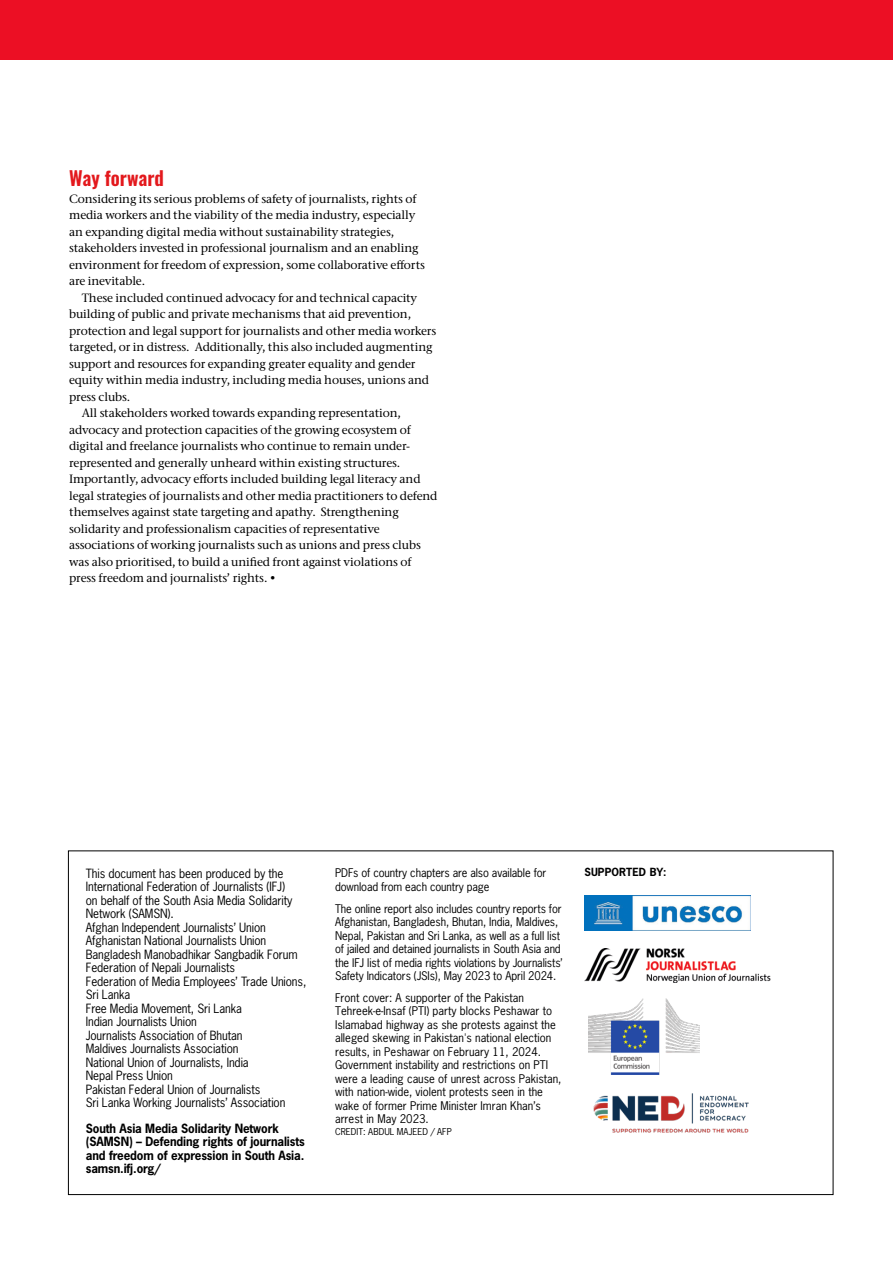
<style>
.page{position:relative;width:893px;height:1263px;background:#fff}
.page>*{position:absolute;margin:0;border:0;box-sizing:border-box;transform-origin:0 0}
.t1{font:600 19.5px "Oswald";color:#e3181c}
.t2{font:500 12px/16.5px "Stone Serif ITC Pro";letter-spacing:-.01em;color:#000}
.t3{font:12px/13.5px "News Gothic Std";letter-spacing:-.01em;color:#000}
.t4{font:700 12px/13.5px "News Gothic Std";letter-spacing:-.01em;color:#000}
.t5{font:11.25px/13.5px "News Gothic Std";color:#000}
.t6{font:700 10.65px "News Gothic Std";letter-spacing:.01em;color:#000}
.t7{font:9px "News Gothic Std";color:#000}
</style>
<div class="page">
<img style="left:584px;top:895px;width:167px;height:36px">
<img style="left:589px;top:998px;width:110px;height:77px">
<img style="left:593px;top:1093px;width:156px;height:40px">
<img style="left:584px;top:948px;width:187px;height:34px">
<div style="left:0;top:0;width:893px;height:60px;background:#ec0f24"></div>
<h1 class="t1" style="left:69px;top:168px;width:96px">Way forward</h1>
<p class="t2" style="left:69px;top:190px;width:357px">Considering its serious problems of safety of journalists, rights of media workers and the viability of the media industry, especially an expanding digital media without sustainability strategies, stakeholders invested in professional journalism and an enabling environment for freedom of expression, some collaborative efforts are inevitable.</p>
<p class="t2" style="left:82px;top:289px;width:337px">These included continued advocacy for and technical capacity</p>
<p class="t2" style="left:69px;top:306px;width:343px">building of public and private mechanisms that aid prevention,</p>
<p class="t2" style="left:69px;top:322px;width:369px">protection and legal support for journalists and other media workers</p>
<p class="t2" style="left:69px;top:339px;width:365px">targeted, or in distress. Additionally, this also included augmenting</p>
<p class="t2" style="left:69px;top:355px;width:348px">support and resources for expanding greater equality and gender</p>
<p class="t2" style="left:69px;top:372px;width:361px">equity within media industry, including media houses, unions and</p>
<p class="t2" style="left:69px;top:388px;width:63px">press clubs.</p>
<p class="t2" style="left:82px;top:405px;width:321px">All stakeholders worked towards expanding representation,</p>
<p class="t2" style="left:69px;top:421px;width:343px">advocacy and protection capacities of the growing ecosystem of</p>
<p class="t2" style="left:69px;top:438px;width:343px">digital and freelance journalists who continue to remain under-</p>
<p class="t2" style="left:69px;top:454px;width:333px">represented and generally unheard within existing structures.</p>
<p class="t2" style="left:69px;top:471px;width:353px">Importantly, advocacy efforts included building legal literacy and</p>
<p class="t2" style="left:69px;top:487px;width:370px">legal strategies of journalists and other media practitioners to defend</p>
<p class="t2" style="left:69px;top:504px;width:331px">themselves against state targeting and apathy. Strengthening</p>
<p class="t2" style="left:69px;top:520px;width:312px">solidarity and professionalism capacities of representative</p>
<p class="t2" style="left:69px;top:537px;width:353px">associations of working journalists such as unions and press clubs</p>
<p class="t2" style="left:69px;top:553px;width:344px">was also prioritised, to build a unified front against violations of</p>
<p class="t2" style="left:69px;top:570px;width:208px">press freedom and journalists’ rights. •</p>
<p class="t3" style="left:86px;top:866px;width:222px">This document has been produced by the International Federation of Journalists (IFJ)<br>on behalf of the South Asia Media Solidarity Network (SAMSN).<br>Afghan Independent Journalists’ Union Afghanistan National Journalists Union Bangladesh Manobadhikar Sangbadik Forum Federation of Nepali Journalists<br>Federation of Media Employees’ Trade Unions, Sri Lanka<br>Free Media Movement, Sri Lanka<br>Indian Journalists Union<br>Journalists Association of Bhutan<br>Maldives Journalists Association<br>National Union of Journalists, India<br>Nepal Press Union<br>Pakistan Federal Union of Journalists<br>Sri Lanka Working Journalists’ Association</p>
<p class="t4" style="left:86px;top:1121px;width:220px">South Asia Media Solidarity Network (SAMSN) – Defending rights of journalists and freedom of expression in South Asia. samsn.ifj.org/</p>
<p class="t5" style="left:335px;top:866px;width:213px">PDFs of country chapters are also available for download from each country page</p>
<p class="t5" style="left:335px;top:901px;width:229px">The online report also includes country reports for Afghanistan, Bangladesh, Bhutan, India, Maldives, Nepal, Pakistan and Sri Lanka, as well as a full list of jailed and detained journalists in South Asia and the IFJ list of media rights violations by Journalists’ Safety Indicators (JSIs), May 2023 to April 2024.</p>
<p class="t5" style="left:335px;top:991px;width:228px">Front cover: A supporter of the Pakistan Tehreek-e-Insaf (PTI) party blocks Peshawar to Islamabad highway as she protests against the alleged skewing in Pakistan's national election results, in Peshawar on February 11, 2024.<br>Government instability and restrictions on PTI were a leading cause of unrest across Pakistan, with nation-wide, violent protests seen in the wake of former Prime Minister Imran Khan’s arrest in May 2023.</p>
<p class="t7" style="left:335px;top:1126px;width:118px">CREDIT: ABDUL MAJEED / AFP</p>
<p class="t6" style="left:584px;top:865px;width:83px">SUPPORTED BY:</p>
</div>
